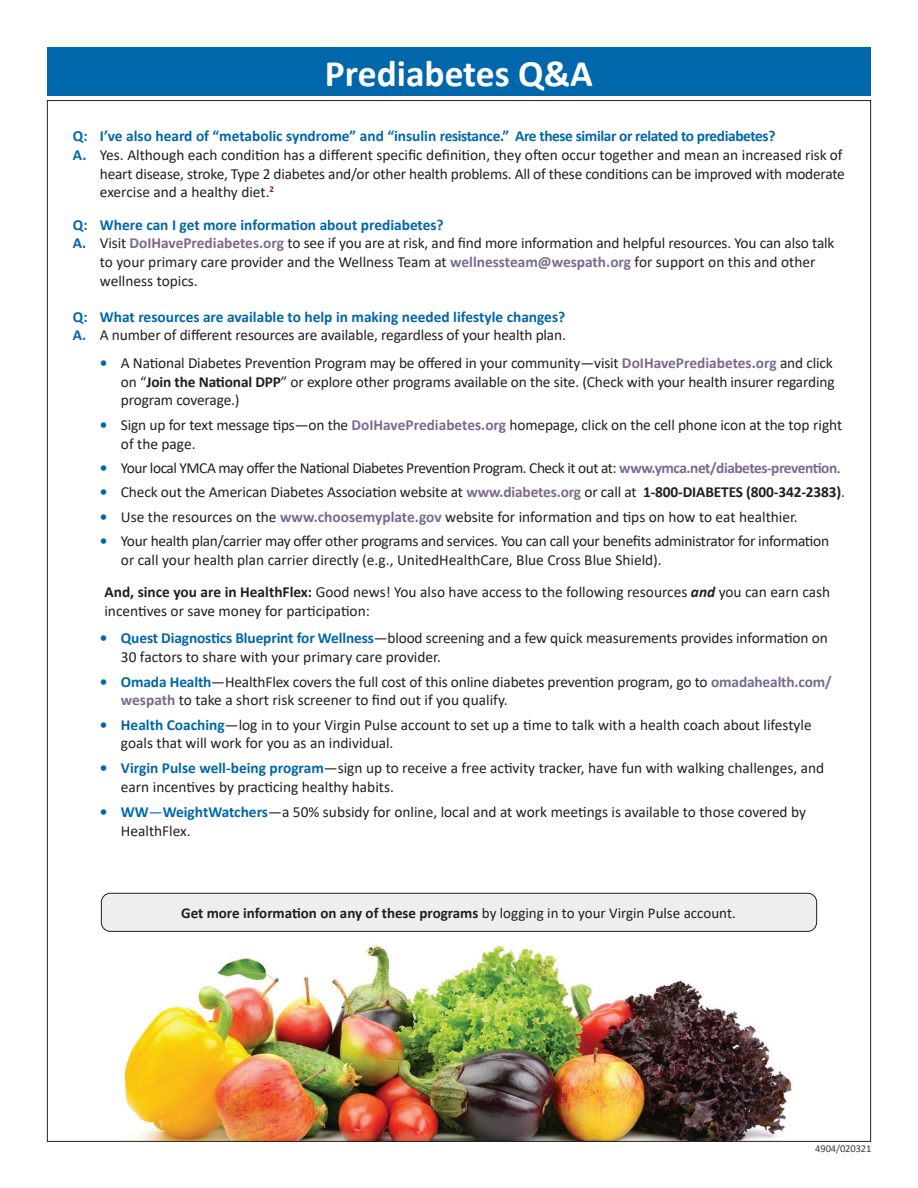
<style>
.page{position:relative;width:918px;height:1188px;background:#fff}
.page>*{position:absolute;margin:0;border:0;box-sizing:border-box;transform-origin:0 0}
.Main_head{font:700 37.5px "Calibri";color:#fff}
.t1{font:15.3px/18.8px "Calibri";letter-spacing:-.01em;color:#231f20}
.t2{font:700 15.3px "Calibri";color:#0067ab}
.t3{font:15.3px "Calibri";letter-spacing:-.03em;color:#231f20}
.t4{font:700 15.3px "Calibri";letter-spacing:-.025em;color:#0067ab}
.t5{font:700 15px "Calibri";color:#231f20}
.t6{font:10.5px "Calibri";letter-spacing:-.01em;color:#3e3e3f}
.s1{font-weight:700;color:#0067ab}
.s2{font-weight:700;color:#7c6991}
.s3{font-weight:700}
.s4{font-weight:700;font-style:italic}
.s5{color:#0067ab}
.s6{font-weight:400}
</style>
<div class="page">
<img style="left:122px;top:945px;width:673px;height:197px">
<div style="left:47px;top:48px;width:824px;height:48px;background:#0067ab"></div>
<div style="left:101px;top:893px;width:716px;height:38px;background:#eeeeef;border-radius:9px"></div>
<div style="left:101px;top:893px;width:716px;height:38px;border:1px solid #231f20;border-radius:9px"></div>
<p class="Main_head" style="left:325px;top:47px;width:270px">Prediabetes Q&amp;A</p>
<p class="t4" style="left:73px;top:125px;width:704px">Q: I’ve also heard of “metabolic syndrome” and “insulin resistance.” Are these similar or related to prediabetes?</p>
<p class="t1" style="left:100px;top:145px;width:746px;text-indent:-27px"><span class="s1">A.</span> Yes. Although each condition has a different specific definition, they often occur together and mean an increased risk of heart disease, stroke, Type 2 diabetes and/or other health problems. All of these conditions can be improved with moderate exercise and a healthy diet.<sup>2</sup></p>
<p class="t2" style="left:73px;top:214px;width:372px">Q: Where can I get more information about prediabetes?</p>
<p class="t1" style="left:100px;top:234px;width:736px;text-indent:-27px"><span class="s1">A.</span> Visit <span class="s2">DoIHavePrediabetes.org</span> to see if you are at risk, and find more information and helpful resources. You can also talk to your primary care provider and the Wellness Team at <span class="s2">wellnessteam@wespath.org</span> for support on this and other wellness topics.</p>
<p class="t2" style="left:73px;top:306px;width:494px">Q: What resources are available to help in making needed lifestyle changes?</p>
<p class="t1" style="left:73px;top:326px;width:495px"><span class="s1">A.</span> A number of different resources are available, regardless of your health plan.</p>
<p class="t1" style="left:121px;top:353px;width:715px;text-indent:-21px"><span class="s1">•</span> A National Diabetes Prevention Program may be offered in your community—visit <span class="s2">DoIHavePrediabetes.org</span> and click on “<span class="s3">Join the National DPP</span>” or explore other programs available on the site. (Check with your health insurer regarding program coverage.)</p>
<p class="t1" style="left:121px;top:415px;width:723px;text-indent:-21px"><span class="s1">•</span> Sign up for text message tips—on the <span class="s2">DoIHavePrediabetes.org</span> homepage, click on the cell phone icon at the top right of the page.</p>
<p class="t3" style="left:100px;top:457px;width:742px"><span class="s1">•</span> Your local YMCA may offer the National Diabetes Prevention Program. Check it out at: <span class="s2">www.ymca.net/diabetes-prevention</span>.</p>
<p class="t1" style="left:100px;top:483px;width:747px"><span class="s1">•</span> Check out the American Diabetes Association website at <span class="s2">www.diabetes.org</span> or call at <span class="s3">1-800-DIABETES (800-342-2383)</span>.</p>
<p class="t1" style="left:100px;top:507px;width:699px"><span class="s1">•</span> Use the resources on the <span class="s2">www.choosemyplate.gov</span> website for information and tips on how to eat healthier.</p>
<p class="t1" style="left:121px;top:531px;width:710px;text-indent:-21px"><span class="s1">•</span> Your health plan/carrier may offer other programs and services. You can call your benefits administrator for information or call your health plan carrier directly (e.g., UnitedHealthCare, Blue Cross Blue Shield).</p>
<p class="t1" style="left:104px;top:582px;width:727px"><span class="s3">And, since you are in HealthFlex:</span> Good news! You also have access to the following resources <span class="s4">and</span> you can earn cash incentives or save money for participation:</p>
<p class="t1" style="left:121px;top:628px;width:709px;text-indent:-21px"><span class="s1">• Quest Diagnostics Blueprint for Wellness</span>—blood screening and a few quick measurements provides information on<br>30 factors to share with your primary care provider.</p>
<p class="t1" style="left:121px;top:672px;width:712px;text-indent:-21px"><span class="s1">• Omada Health</span>—HealthFlex covers the full cost of this online diabetes prevention program, go to <span class="s2">omadahealth.com/ wespath</span> to take a short risk screener to find out if you qualify.</p>
<p class="t1" style="left:121px;top:715px;width:692px;text-indent:-21px"><span class="s1">• Health Coaching</span>—log in to your Virgin Pulse account to set up a time to talk with a health coach about lifestyle goals that will work for you as an individual.</p>
<p class="t1" style="left:121px;top:758px;width:705px;line-height:19.2px;text-indent:-21px"><span class="s1">• Virgin Pulse well-being program</span>—sign up to receive a free activity tracker, have fun with walking challenges, and earn incentives by practicing healthy habits.</p>
<p class="t1" style="left:121px;top:802px;width:687px;line-height:19.2px;text-indent:-21px"><span class="s1">• WW</span><span class="s5">—</span><span class="s1">WeightWatchers</span>—a 50% subsidy for online, local and at work meetings is available to those covered by<br>HealthFlex.</p>
<p class="t5" style="left:181px;top:902px;width:556px">Get more information on any of these programs <span class="s6">by logging in to your Virgin Pulse account.</span></p>
<p class="t6" style="left:815px;top:1142px;width:58px">4904/020321</p>
</div>
